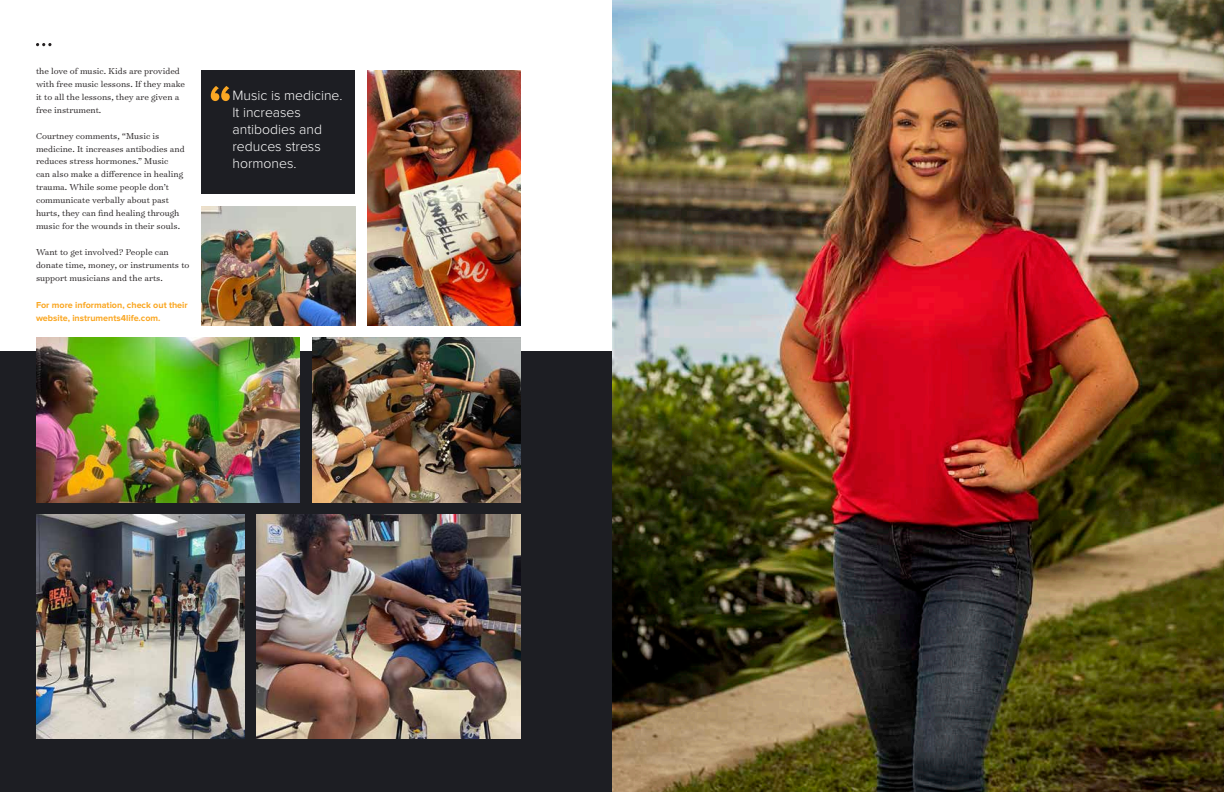
<style>
.page{position:relative;width:1224px;height:792px;background:#fff}
.page>*{position:absolute;margin:0;border:0;box-sizing:border-box;transform-origin:0 0}
.t1{font:300 14px/16.8px "Proxima Nova";color:#fff}
.t2{font:300 9.8px/13px "Surveyor Text";color:#231f20}
.t3{font:700 9px/13px "Proxima Nova";color:#faa723}
</style>
<div class="page">
<div style="left:201px;top:70px;width:153px;height:124px;background:#1d1e23"></div>
<div style="left:0;top:351px;width:613px;height:441px;background:#1d1e23"></div>
<svg style="left:36px;top:43px;width:15px;height:3px"></svg>
<img style="left:612px;top:0;width:612px;height:792px">
<img style="left:202px;top:206px;width:153px;height:119px">
<img style="left:367px;top:70px;width:154px;height:255px">
<img style="left:36px;top:337px;width:264px;height:166px">
<img style="left:312px;top:337px;width:209px;height:166px">
<img style="left:257px;top:515px;width:264px;height:224px">
<img style="left:36px;top:515px;width:209px;height:224px">
<svg style="left:211px;top:86px;width:19px;height:15px"></svg>
<p class="t2" style="left:36px;top:64px;width:151px">the love of music. Kids are provided with free music lessons. If they make it to all the lessons, they are given a free instrument.</p>
<p class="t2" style="left:36px;top:129px;width:150px">Courtney comments, “Music is medicine. It increases antibodies and reduces stress hormones.” Music can also make a difference in healing trauma. While some people don’t communicate verbally about past hurts, they can find healing through music for the wounds in their souls.</p>
<p class="t2" style="left:36px;top:246px;width:155px">Want to get involved? People can donate time, money, or instruments to support musicians and the arts.</p>
<p class="t3" style="left:36px;top:298px;width:153px">For more information, check out their website, instruments4life.com.</p>
<h1 class="t1" style="left:232px;top:88px;width:111px">Music is medicine.<br>It increases antibodies and reduces stress hormones.</h1>
</div>
